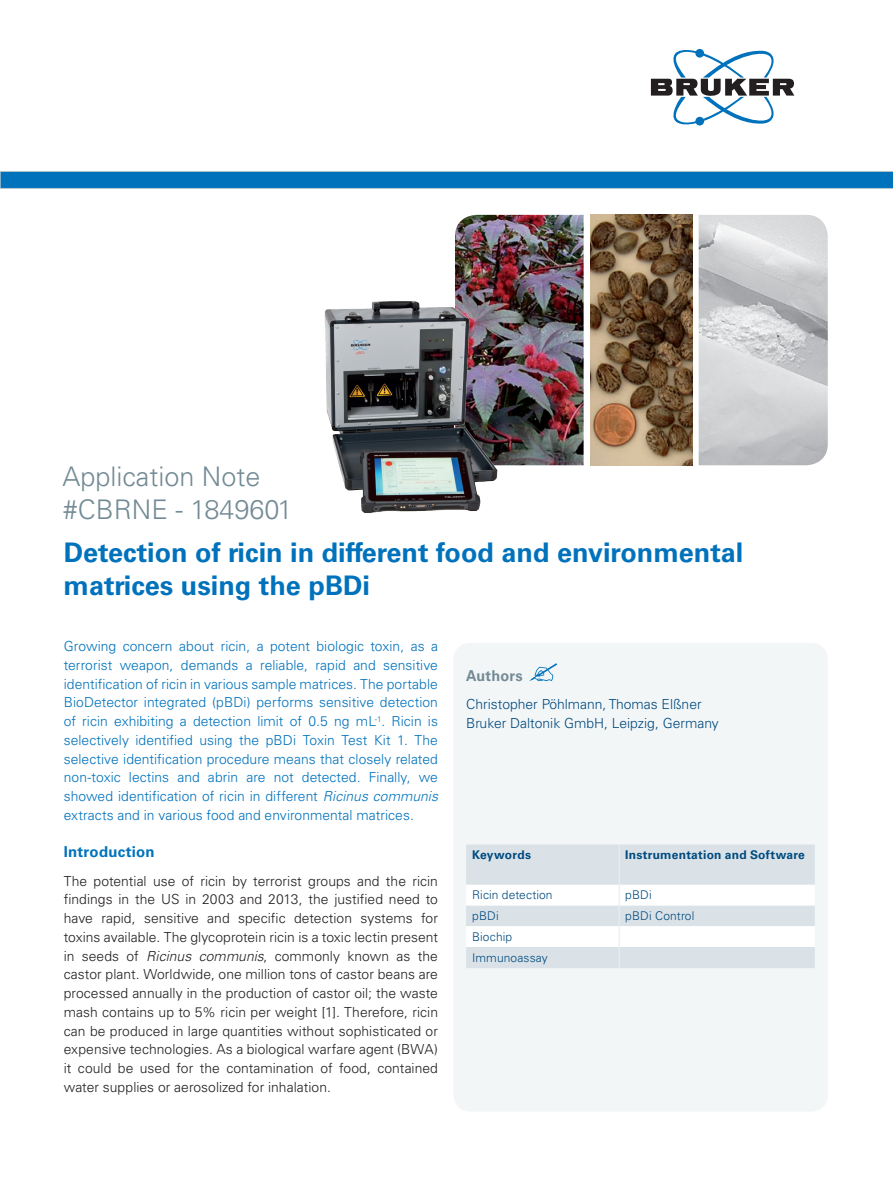
<style>
.page{position:relative;width:893px;height:1187px;background:#fff}
.page>*{position:absolute;margin:0;border:0;box-sizing:border-box;transform-origin:0 0}
.t1{font:700 27px/33px "Univers LT Std";color:#0072bc}
.t2{font:300 27px/33px "Univers LT Std";color:#738a95}
.t3{font:700 15px "Univers LT Std";letter-spacing:.015em;color:#0072bc}
.t4{font:700 15px "Univers LT Std";letter-spacing:.01em;color:#738a95}
.t5{font:300 13.8px/18.8px "Univers LT Std";color:#231f20;text-align:justify}
.t6{font:300 13.8px/18.8px "Univers LT Std";color:#0072bc;text-align:justify}
.t7{font:300 13.8px/18.8px "Univers LT Std";color:#004a7f}
.t8{font:300 12px/20.7px "Univers LT Std";letter-spacing:.01em;color:#004a7f}
.t9{font:700 12px "Univers LT Std";letter-spacing:.02em;color:#004a7f}
.s1{font-style:italic}
</style>
<div class="page">
<img style="left:455px;top:215px;width:129px;height:250px">
<img style="left:590px;top:215px;width:102px;height:250px">
<img style="left:699px;top:215px;width:129px;height:250px">
<svg style="left:0;top:171px;width:893px;height:18px"></svg>
<svg style="left:651px;top:49px;width:143px;height:76px"></svg>
<img style="left:324px;top:291px;width:180px;height:222px">
<div style="left:453px;top:642px;width:375px;height:469px;background:#f3f6f7;border-radius:17px"></div>
<svg style="left:529px;top:663px;width:28px;height:18px"></svg>
<div style="left:466px;top:844px;width:349px;height:40px;background:#dae2e7"></div>
<hr style="left:619px;top:844px;width:1px;height:40px;background:#e7eef1">
<svg style="left:466px;top:884px;width:349px;height:84px"></svg>
<h1 class="t2" style="left:62px;top:460px;width:232px">Application Note #CBRNE - 1849601</h1>
<h1 class="t1" style="left:64px;top:536px;width:681px">Detection of ricin in different food and environmental matrices using the pBDi</h1>
<p class="t6" style="left:64px;top:636px;width:376px">Growing concern about ricin, a potent biologic toxin, as a terrorist weapon, demands a reliable, rapid and sensitive identification of ricin in various sample matrices. The portable BioDetector integrated (pBDi) performs sensitive detection of ricin exhibiting a detection limit of 0.5 ng mL<sup>-1</sup>. Ricin is selectively identified using the pBDi Toxin Test Kit 1. The selective identification procedure means that closely related non-toxic lectins and abrin are not detected. Finally, we showed identification of ricin in different <span class="s1">Ricinus communis </span>extracts and in various food and environmental matrices.</p>
<p class="t3" style="left:64px;top:843px;width:92px">Introduction</p>
<p class="t5" style="left:64px;top:871px;width:376px">The potential use of ricin by terrorist groups and the ricin findings in the US in 2003 and 2013, the justified need to have rapid, sensitive and specific detection systems for toxins available. The glycoprotein ricin is a toxic lectin present in seeds of <span class="s1">Ricinus communis</span>, commonly known as the castor plant. Worldwide, one million tons of castor beans are processed annually in the production of castor oil; the waste mash contains up to 5% ricin per weight [1]. Therefore, ricin can be produced in large quantities without sophisticated or expensive technologies. As a biological warfare agent (BWA) it could be used for the contamination of food, contained water supplies or aerosolized for inhalation.</p>
<p class="t4" style="left:466px;top:667px;width:58px">Authors</p>
<p class="t7" style="left:466px;top:695px;width:254px">Christopher Pöhlmann, Thomas Elßner<br>Bruker Daltonik GmbH, Leipzig, Germany</p>
<p class="t9" style="left:472px;top:847px;width:60px">Keywords</p>
<p class="t9" style="left:625px;top:847px;width:181px">Instrumentation and Software</p>
<p class="t8" style="left:472px;top:884px;width:82px">Ricin detection</p>
<p class="t8" style="left:625px;top:884px;width:28px">pBDi</p>
<p class="t8" style="left:472px;top:905px;width:28px">pBDi</p>
<p class="t8" style="left:625px;top:905px;width:71px">pBDi Control</p>
<p class="t8" style="left:472px;top:926px;width:77px">Biochip<br>Immunoassay</p>
</div>
